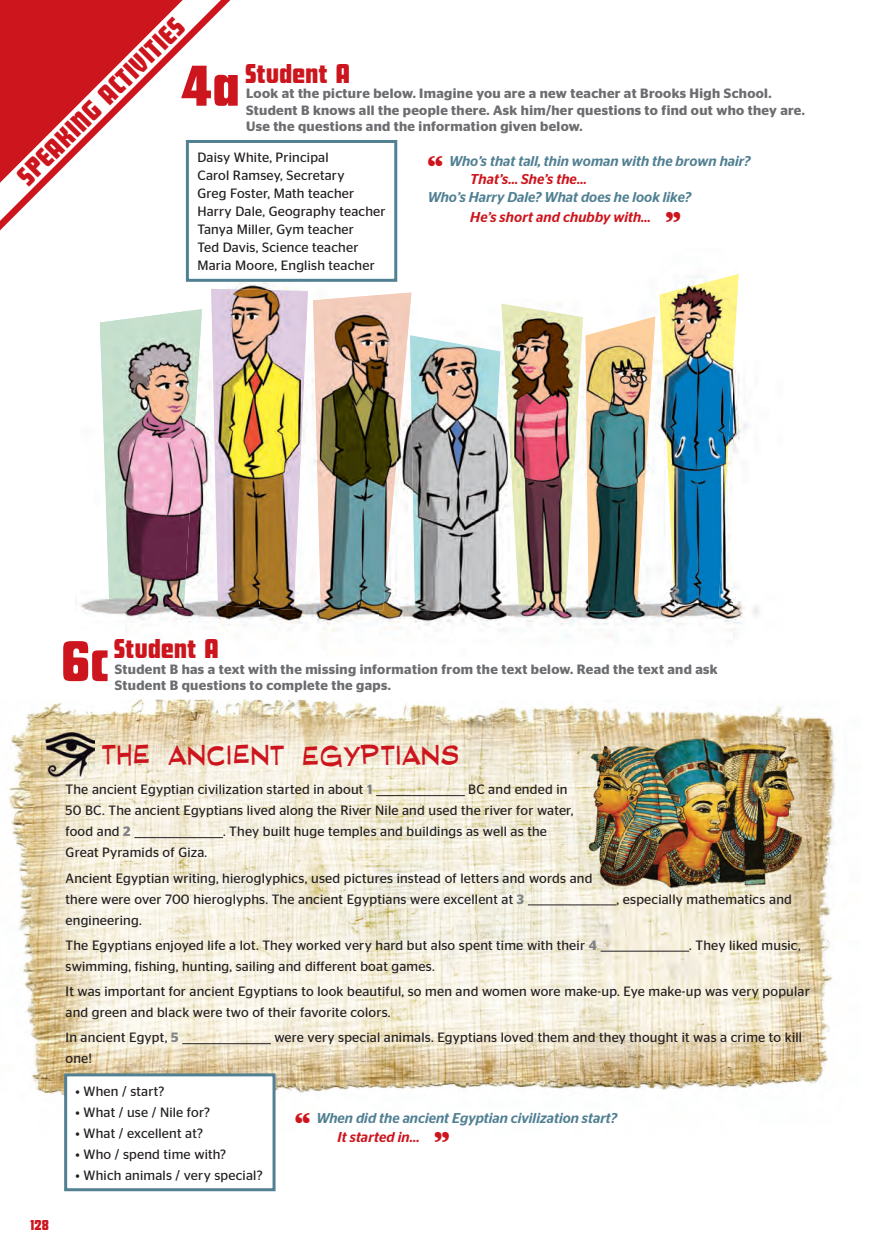
<style>
.page{position:relative;width:893px;height:1254px;background:#fff}
.page>*{position:absolute;margin:0;border:0;box-sizing:border-box;transform-origin:0 0}
.t1{font:60px "Futura Dis D";color:#cd151d}
.t2{font:36.75px "Red State Blue State BB";letter-spacing:.02em;color:#cd151d}
.t3{font:28.5px "Futura Dis D";letter-spacing:.02em;color:#cd151d}
.t4{font:15px "Futura Dis D";color:#cd151d}
.t5{font:italic 500 14.25px/19.5px "Stag Sans";color:#518093}
.t6{font:13.5px/18px "Stag Sans";letter-spacing:.015em;color:#231f20}
.t7{font:600 13.5px/16.5px "Stag Sans";letter-spacing:.025em;color:#6c6d70}
.s1{font-style:normal;color:#cd151d}
.s2{color:#cd151d}
.s3{font-weight:600;color:#808285}
</style>
<div class="page">
<img style="left:227px;top:248px;width:185px;height:48px">
<img style="left:278px;top:378px;width:50px;height:253px">
<img style="left:733px;top:422px;width:27px;height:214px">
<img style="left:81px;top:599px;width:45px;height:32px">
<img style="left:176px;top:381px;width:51px;height:248px">
<img style="left:379px;top:610px;width:50px;height:19px">
<img style="left:126px;top:608px;width:50px;height:23px">
<img style="left:227px;top:610px;width:51px;height:17px">
<img style="left:328px;top:611px;width:51px;height:21px">
<img style="left:429px;top:606px;width:304px;height:31px">
<img style="left:659px;top:274px;width:80px;height:337px">
<img style="left:585px;top:316px;width:70px;height:296px">
<img style="left:501px;top:304px;width:82px;height:309px">
<img style="left:411px;top:335px;width:89px;height:275px">
<img style="left:313px;top:292px;width:98px;height:319px">
<img style="left:211px;top:289px;width:97px;height:321px">
<img style="left:100px;top:309px;width:102px;height:299px">
<div style="left:187px;top:141px;width:209px;height:139px;background:#fff"></div>
<div style="left:186px;top:140px;width:211px;height:142px;border:3px solid #518093"></div>
<img style="left:9px;top:700px;width:827px;height:433px">
<hr style="left:376px;top:795px;width:89px;height:1px;background:#231f20">
<hr style="left:134px;top:837px;width:89px;height:1px;background:#231f20">
<hr style="left:528px;top:904px;width:88px;height:1px;background:#231f20">
<hr style="left:600px;top:951px;width:89px;height:1px;background:#231f20">
<hr style="left:182px;top:1043px;width:89px;height:1px;background:#231f20">
<img style="left:41px;top:730px;width:53px;height:47px">
<div style="left:66px;top:1075px;width:208px;height:114px;background:#fff"></div>
<div style="left:64px;top:1073px;width:211px;height:118px;border:3px solid #518093"></div>
<svg style="left:0;top:0;width:295px;height:282px"></svg>
<h3 class="t3" style="left:11px;top:168px;width:224px;rotate:-45deg">SPEAKING ACTIVITIES</h3>
<h3 class="t3" style="left:245px;top:57px;width:106px">Student A</h3>
<h1 class="t1" style="left:181px;top:51px;width:60px">4a</h1>
<p class="t7" style="left:246px;top:85px;width:560px">Look at the picture below. Imagine you are a new teacher at Brooks High School.<br>Student B knows all the people there. Ask him/her questions to find out who they are.<br>Use the questions and the information given below.</p>
<p class="t6" style="left:197px;top:148px;width:190px">Daisy White, Principal<br>Carol Ramsey, Secretary<br>Greg Foster, Math teacher<br>Harry Dale, Geography teacher<br>Tanya Miller, Gym teacher<br>Ted Davis, Science teacher<br>Maria Moore, English teacher</p>
<p class="t5" style="left:470px;top:152px;width:282px;line-height:18px;text-indent:-43px"><span class="s1">“</span> Who’s that tall, thin woman with the brown hair?<br><span class="s2">That’s… She’s the…</span></p>
<p class="t5" style="left:470px;top:187px;width:222px;text-indent:-43px">Who’s Harry Dale? What does he look like?<br><span class="s2">He’s short and chubby with…</span> <span class="s1">”</span></p>
<h3 class="t3" style="left:114px;top:632px;width:106px">Student A</h3>
<h1 class="t1" style="left:61px;top:627px;width:48px">6c</h1>
<p class="t7" style="left:115px;top:661px;width:604px">Student B has a text with the missing information from the text below. Read the text and ask<br>Student B questions to complete the gaps.</p>
<h2 class="t2" style="left:102px;top:739px;width:358px">The ancient Egyptians</h2>
<p class="t6" style="left:66px;top:779px;width:509px;line-height:21px;text-indent:403px">BC and ended in<br>50 BC. The ancient Egyptians lived along the River Nile and used the river for water, food and <span class="s3">2</span></p>
<p class="t6" style="left:66px;top:780px;width:308px">The ancient Egyptian civilization started in about <span class="s3">1</span></p>
<p class="t6" style="left:223px;top:822px;width:325px">. They built huge temples and buildings as well as the</p>
<p class="t6" style="left:66px;top:840px;width:528px;line-height:25.2px">Great Pyramids of Giza.<br>Ancient Egyptian writing, hieroglyphics, used pictures instead of letters and words and</p>
<p class="t6" style="left:66px;top:890px;width:460px">there were over 700 hieroglyphs. The ancient Egyptians were excellent at <span class="s3">3</span></p>
<p class="t6" style="left:616px;top:890px;width:177px">, especially mathematics and</p>
<p class="t6" style="left:66px;top:907px;width:533px;line-height:25.2px">engineering.<br>The Egyptians enjoyed life a lot. They worked very hard but also spent time with their <span class="s3">4</span></p>
<p class="t6" style="left:689px;top:936px;width:113px">. They liked music,</p>
<p class="t6" style="left:66px;top:953px;width:746px;line-height:25.2px">swimming, fishing, hunting, sailing and different boat games.<br>It was important for ancient Egyptians to look beautiful, so men and women wore make-up. Eye make-up was very popular</p>
<p class="t6" style="left:66px;top:999px;width:326px;line-height:25.2px">and green and black were two of their favorite colors.<br>In ancient Egypt, <span class="s3">5</span></p>
<p class="t6" style="left:274px;top:1028px;width:529px">were very special animals. Egyptians loved them and they thought it was a crime to kill</p>
<p class="t4" style="left:30px;top:1216px;width:20px">128</p>
<p class="t6" style="left:66px;top:1049px;width:28px">one!</p>
<p class="t6" style="left:76px;top:1082px;width:90px">• When / start?</p>
<p class="t6" style="left:76px;top:1103px;width:136px">• What / use / Nile for?</p>
<p class="t6" style="left:76px;top:1124px;width:129px">• What / excellent at?</p>
<p class="t6" style="left:76px;top:1145px;width:152px">• Who / spend time with?</p>
<p class="t6" style="left:76px;top:1166px;width:188px">• Which animals / very special?</p>
<p class="t5" style="left:338px;top:1108px;width:281px;text-indent:-43px"><span class="s1">“</span> When did the ancient Egyptian civilization start?<br><span class="s2">It started in...</span> <span class="s1">”</span></p>
</div>
